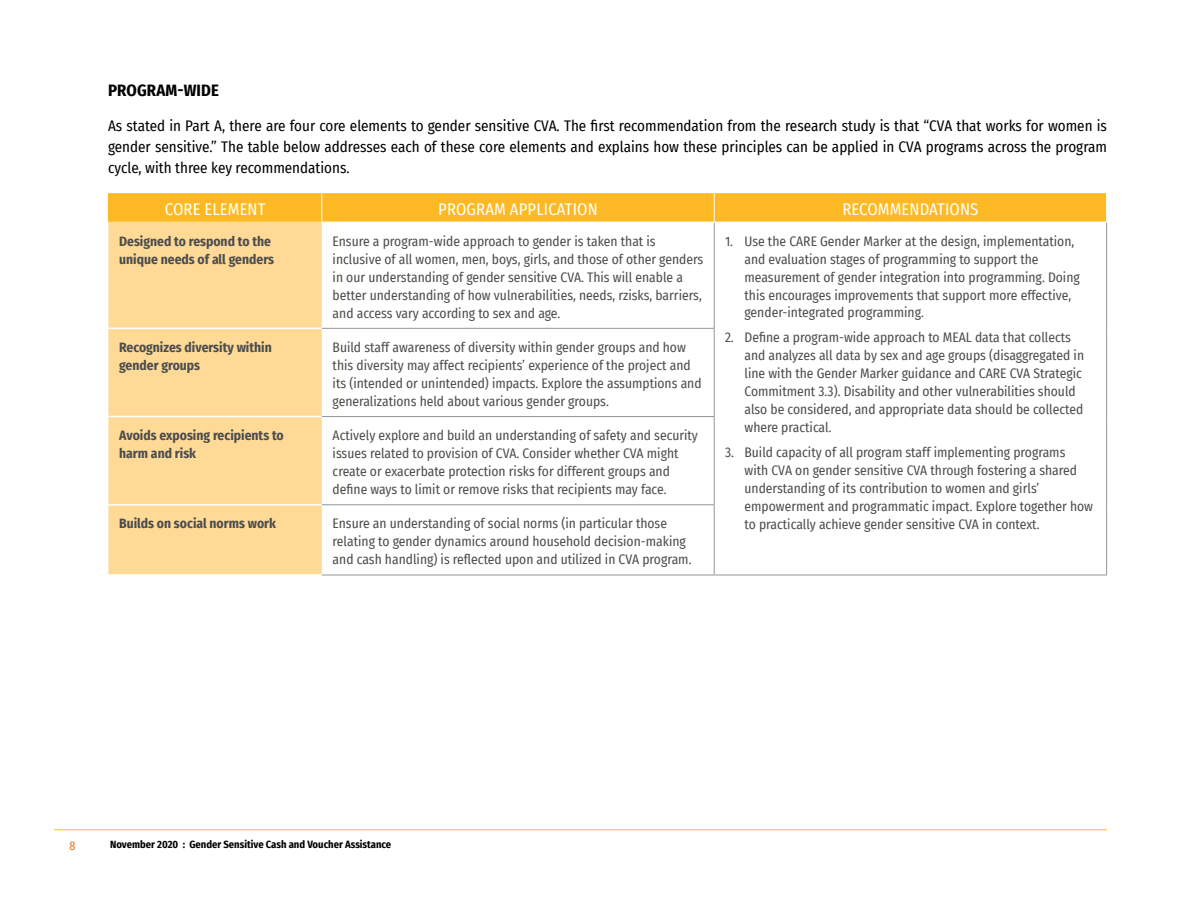
<style>
.page{position:relative;width:1188px;height:918px;background:#fff}
.page>*{position:absolute;margin:0;border:0;box-sizing:border-box;transform-origin:0 0}
.t1{font:16.5px "Fira Sans Condensed";letter-spacing:.01em;color:#fff}
.t2{font:700 16.5px "Fira Sans Condensed";letter-spacing:.01em;color:#000}
.t3{font:15px/21px "Fira Sans Condensed";color:#000;text-align:justify}
.t4{font:13.5px/18px "Fira Sans Condensed";color:#4d4d4f}
.t5{font:700 13.5px/18px "Fira Sans Condensed";color:#4d4d4f}
.t6{font:12px "Fira Sans Condensed";color:#e36f1e}
.t7{font:700 10.5px "Fira Sans Condensed";color:#000}
</style>
<div class="page">
<hr style="left:54px;top:829px;width:1053px;height:1px;background:#fdb924">
<div style="left:108px;top:223px;width:214px;height:351px;background:#ffda96"></div>
<hr style="left:714px;top:222px;width:1px;height:106px;background:#939598">
<hr style="left:322px;top:328px;width:393px;height:1px;background:#939598">
<hr style="left:714px;top:329px;width:1px;height:87px;background:#939598">
<hr style="left:322px;top:416px;width:393px;height:1px;background:#939598">
<hr style="left:714px;top:417px;width:1px;height:87px;background:#939598">
<hr style="left:322px;top:504px;width:393px;height:1px;background:#939598">
<hr style="left:714px;top:505px;width:1px;height:70px;background:#939598">
<hr style="left:108px;top:328px;width:214px;height:1px;background:#fff">
<hr style="left:108px;top:416px;width:214px;height:1px;background:#fff">
<hr style="left:108px;top:504px;width:214px;height:2px;background:#fff">
<hr style="left:1106px;top:222px;width:1px;height:106px;background:#939598">
<hr style="left:1106px;top:328px;width:1px;height:89px;background:#939598">
<hr style="left:1106px;top:417px;width:1px;height:88px;background:#939598">
<hr style="left:1106px;top:505px;width:1px;height:70px;background:#939598">
<hr style="left:322px;top:575px;width:392px;height:1px;background:#939598">
<hr style="left:714px;top:575px;width:393px;height:1px;background:#939598">
<svg style="left:108px;top:193px;width:999px;height:29px;background:#fdba28"></svg>
<hr style="left:714px;top:222px;width:393px;height:1px;background:#fff">
<hr style="left:108px;top:222px;width:213px;height:1px;background:#ffd994">
<p class="t2" style="left:108px;top:77px;width:112px">PROGRAM-WIDE</p>
<p class="t3" style="left:108px;top:115px;width:1001px">As stated in Part A, there are four core elements to gender sensitive CVA. The first recommendation from the research study is that “CVA that works for women is gender sensitive.” The table below addresses each of these core elements and explains how these principles can be applied in CVA programs across the program cycle, with three key recommendations.</p>
<p class="t1" style="left:165px;top:197px;width:102px">CORE ELEMENT</p>
<p class="t1" style="left:438px;top:197px;width:161px">PROGRAM APPLICATION</p>
<p class="t1" style="left:842px;top:197px;width:138px">RECOMMENDATIONS</p>
<p class="t5" style="left:119px;top:231px;width:156px">Designed to respond to the unique needs of all genders</p>
<p class="t4" style="left:333px;top:231px;width:372px">Ensure a program-wide approach to gender is taken that is inclusive of all women, men, boys, girls, and those of other genders in our understanding of gender sensitive CVA. This will enable a better understanding of how vulnerabilities, needs, rzisks, barriers, and access vary according to sex and age.</p>
<p class="t4" style="left:745px;top:231px;width:337px;text-indent:-19px">1. Use the CARE Gender Marker at the design, implementation, and evaluation stages of programming to support the measurement of gender integration into programming. Doing this encourages improvements that support more effective, gender-integrated programming.</p>
<p class="t4" style="left:745px;top:328px;width:341px;text-indent:-19px">2. Define a program-wide approach to MEAL data that collects and analyzes all data by sex and age groups (disaggregated in line with the Gender Marker guidance and CARE CVA Strategic Commitment 3.3). Disability and other vulnerabilities should also be considered, and appropriate data should be collected where practical.</p>
<p class="t4" style="left:745px;top:443px;width:350px;text-indent:-19px">3. Build capacity of all program staff implementing programs<br>with CVA on gender sensitive CVA through fostering a shared understanding of its contribution to women and girls’ empowerment and programmatic impact. Explore together how to practically achieve gender sensitive CVA in context.</p>
<p class="t5" style="left:119px;top:337px;width:154px">Recognizes diversity within gender groups</p>
<p class="t4" style="left:333px;top:338px;width:371px">Build staff awareness of diversity within gender groups and how this diversity may affect recipients’ experience of the project and its (intended or unintended) impacts. Explore the assumptions and generalizations held about various gender groups.</p>
<p class="t5" style="left:119px;top:425px;width:166px">Avoids exposing recipients to harm and risk</p>
<p class="t4" style="left:333px;top:426px;width:367px">Actively explore and build an understanding of safety and security issues related to provision of CVA. Consider whether CVA might create or exacerbate protection risks for different groups and define ways to limit or remove risks that recipients may face.</p>
<p class="t5" style="left:119px;top:513px;width:158px">Builds on social norms work</p>
<p class="t4" style="left:333px;top:514px;width:360px">Ensure an understanding of social norms (in particular those relating to gender dynamics around household decision-making and cash handling) is reflected upon and utilized in CVA program.</p>
<p class="t6" style="left:70px;top:837px;width:7px">8</p>
<p class="t7" style="left:110px;top:836px;width:283px">November 2020 : Gender Sensitive Cash and Voucher Assistance</p>
</div>
